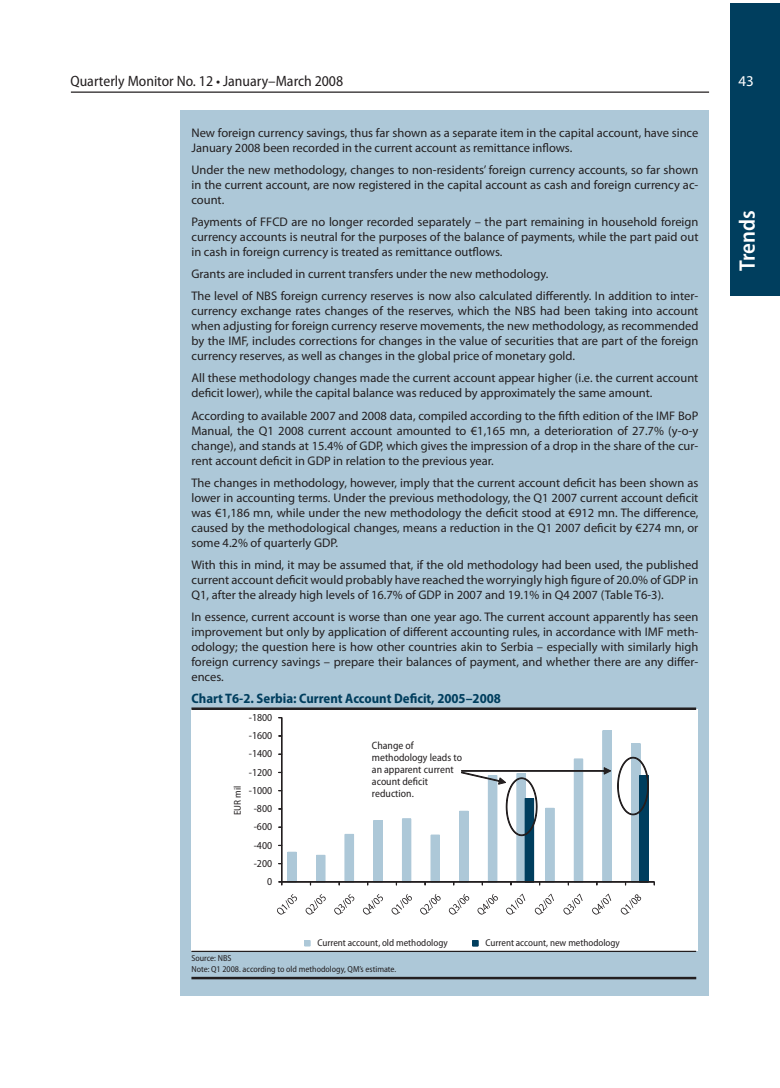
<style>
.page{position:relative;width:780px;height:1088px;background:#fff}
.page>*{position:absolute;margin:0;border:0;box-sizing:border-box;transform-origin:0 0}
.t1{font:600 semi-condensed 22.5px "Myriad Pro";color:#fff}
.t2{font:semi-condensed 15px "Myriad Pro";color:#231f20}
.t3{font:15px "Myriad Pro";color:#fff}
.Tabela_-_naslov{font:700 semi-condensed 13.75px "Myriad Pro";color:#003e5e}
.okvir_body_text{font:12.5px/15px "Myriad Pro";color:#231f20;text-align:justify}
.t4{font:semi-condensed 10.62px/18.2px "Myriad Pro";color:#231f20;text-align:right}
.t5{font:semi-condensed 9.88px "Myriad Pro";color:#231f20}
.ispod_tabela_POSLEDN{font:semi-condensed 8.75px "Myriad Pro";color:#231f20}
.ispod_tabela{font:semi-condensed 8.75px "Myriad Pro";color:#231f20}
</style>
<div class="page">
<div style="left:730px;top:4px;width:50px;height:292px;background:#003e5e"></div>
<hr style="left:71px;top:91px;width:638px;height:2px;background:#231f20">
<div style="left:181px;top:110px;width:528px;height:886px;background:#adc8d8"></div>
<div style="left:191px;top:709px;width:506px;height:242px;background:#fff"></div>
<svg style="left:317px;top:730px;width:337px;height:152px"></svg>
<svg style="left:288px;top:852px;width:8px;height:30px"></svg>
<hr style="left:281px;top:718px;width:1px;height:164px;background:#231f20">
<div style="left:282px;top:882px;width:372px;height:1px;background:#231f20;border:1px solid #231f20"></div>
<svg style="left:425px;top:835px;width:14px;height:50px"></svg>
<svg style="left:396px;top:819px;width:15px;height:66px"></svg>
<svg style="left:367px;top:820px;width:15px;height:65px"></svg>
<svg style="left:339px;top:834px;width:15px;height:51px"></svg>
<svg style="left:310px;top:855px;width:15px;height:30px"></svg>
<svg style="left:277px;top:894px;width:20px;height:20px"></svg>
<svg style="left:305px;top:894px;width:21px;height:20px"></svg>
<svg style="left:334px;top:894px;width:20px;height:20px"></svg>
<svg style="left:363px;top:894px;width:20px;height:20px"></svg>
<svg style="left:391px;top:894px;width:21px;height:20px"></svg>
<svg style="left:420px;top:894px;width:20px;height:20px"></svg>
<svg style="left:449px;top:894px;width:20px;height:20px"></svg>
<svg style="left:477px;top:894px;width:21px;height:20px"></svg>
<svg style="left:506px;top:893px;width:19px;height:21px"></svg>
<svg style="left:534px;top:893px;width:20px;height:21px"></svg>
<svg style="left:563px;top:893px;width:19px;height:21px"></svg>
<svg style="left:592px;top:893px;width:19px;height:21px"></svg>
<svg style="left:620px;top:894px;width:21px;height:20px"></svg>
<svg style="left:304px;top:940px;width:6px;height:6px"></svg>
<svg style="left:472px;top:940px;width:6px;height:6px"></svg>
<svg style="left:617px;top:743px;width:31px;height:142px"></svg>
<svg style="left:453px;top:730px;width:158px;height:155px"></svg>
<hr style="left:191px;top:707px;width:505px;height:3px;background:#231f20">
<hr style="left:191px;top:977px;width:505px;height:2px;background:#231f20">
<hr style="left:191px;top:951px;width:505px;height:1px;background:#231f20">
<p class="t2" style="left:70px;top:73px;width:274px">Quarterly Monitor No. 12 • January–March 2008</p>
<p class="t3" style="left:738px;top:71px;width:17px">43</p>
<p class="okvir_body_text" style="left:191px;top:125px;width:508px">New foreign currency savings, thus far shown as a separate item in the capital account, have since<br>January 2008 been recorded in the current account as remittance inflows.</p>
<p class="okvir_body_text" style="left:191px;top:162px;width:508px">Under the new methodology, changes to non-residents’ foreign currency accounts, so far shown in the current account, are now registered in the capital account as cash and foreign currency ac&shy;count.</p>
<p class="okvir_body_text" style="left:191px;top:214px;width:508px">Payments of FFCD are no longer recorded separately – the part remaining in household foreign currency accounts is neutral for the purposes of the balance of payments, while the part paid out in cash in foreign currency is treated as remittance outflows.</p>
<p class="okvir_body_text" style="left:191px;top:266px;width:358px">Grants are included in current transfers under the new methodology.</p>
<p class="okvir_body_text" style="left:191px;top:288px;width:508px">The level of NBS foreign currency reserves is now also calculated differently. In addition to inter&shy;currency exchange rates changes of the reserves, which the NBS had been taking into account when adjusting for foreign currency reserve movements, the new methodology, as recommended by the IMF, includes corrections for changes in the value of securities that are part of the foreign currency reserves, as well as changes in the global price of monetary gold.</p>
<p class="okvir_body_text" style="left:191px;top:370px;width:508px">All these methodology changes made the current account appear higher (i.e. the current account deficit lower), while the capital balance was reduced by approximately the same amount.</p>
<p class="okvir_body_text" style="left:191px;top:408px;width:508px">According to available 2007 and 2008 data, compiled according to the fifth edition of the IMF BoP Manual, the Q1 2008 current account amounted to €1,165 mn, a deterioration of 27.7% (y-o-y change), and stands at 15.4% of GDP, which gives the impression of a drop in the share of the cur&shy;rent account deficit in GDP in relation to the previous year.</p>
<p class="okvir_body_text" style="left:191px;top:475px;width:508px">The changes in methodology, however, imply that the current account deficit has been shown as lower in accounting terms. Under the previous methodology, the Q1 2007 current account deficit was €1,186 mn, while under the new methodology the deficit stood at €912 mn. The difference, caused by the methodological changes, means a reduction in the Q1 2007 deficit by €274 mn, or some 4.2% of quarterly GDP.</p>
<p class="okvir_body_text" style="left:191px;top:557px;width:508px">With this in mind, it may be assumed that, if the old methodology had been used, the published current account deficit would probably have reached the worryingly high figure of 20.0% of GDP in Q1, after the already high levels of 16.7% of GDP in 2007 and 19.1% in Q4 2007 (Table T6-3).</p>
<p class="okvir_body_text" style="left:191px;top:609px;width:508px">In essence, current account is worse than one year ago. The current account apparently has seen improvement but only by application of different accounting rules, in accordance with IMF meth&shy;odology; the question here is how other countries akin to Serbia – especially with similarly high foreign currency savings – prepare their balances of payment, and whether there are any differ&shy;ences.</p>
<p class="Tabela_-_naslov" style="left:191px;top:690px;width:311px">Chart T6-2. Serbia: Current Account Deficit, 2005–2008</p>
<p class="t4" style="left:249px;top:708px;width:25px">-1800 -1600 -1400 -1200 -1000 -800 -600 -400 -200<br>0</p>
<h1 class="t1" style="left:734px;top:271px;width:62px;rotate:-90deg">Trends</h1>
<p class="t4" style="left:372px;top:740px;width:92px;line-height:12px;text-align:left">Change of methodology leads to an apparent current acount deficit reduction.</p>
<p class="t5" style="left:232px;top:815px;width:31px;rotate:-90deg">EUR mil</p>
<p class="t5" style="left:317px;top:937px;width:132px">Current account, old methodology</p>
<p class="ispod_tabela" style="left:191px;top:954px;width:41px">Source: NBS</p>
<p class="ispod_tabela_POSLEDN" style="left:191px;top:964px;width:206px">Note: Q1 2008. according to old methodology, QM’s estimate.</p>
<p class="t5" style="left:485px;top:937px;width:136px">Current account, new methodology</p>
</div>
